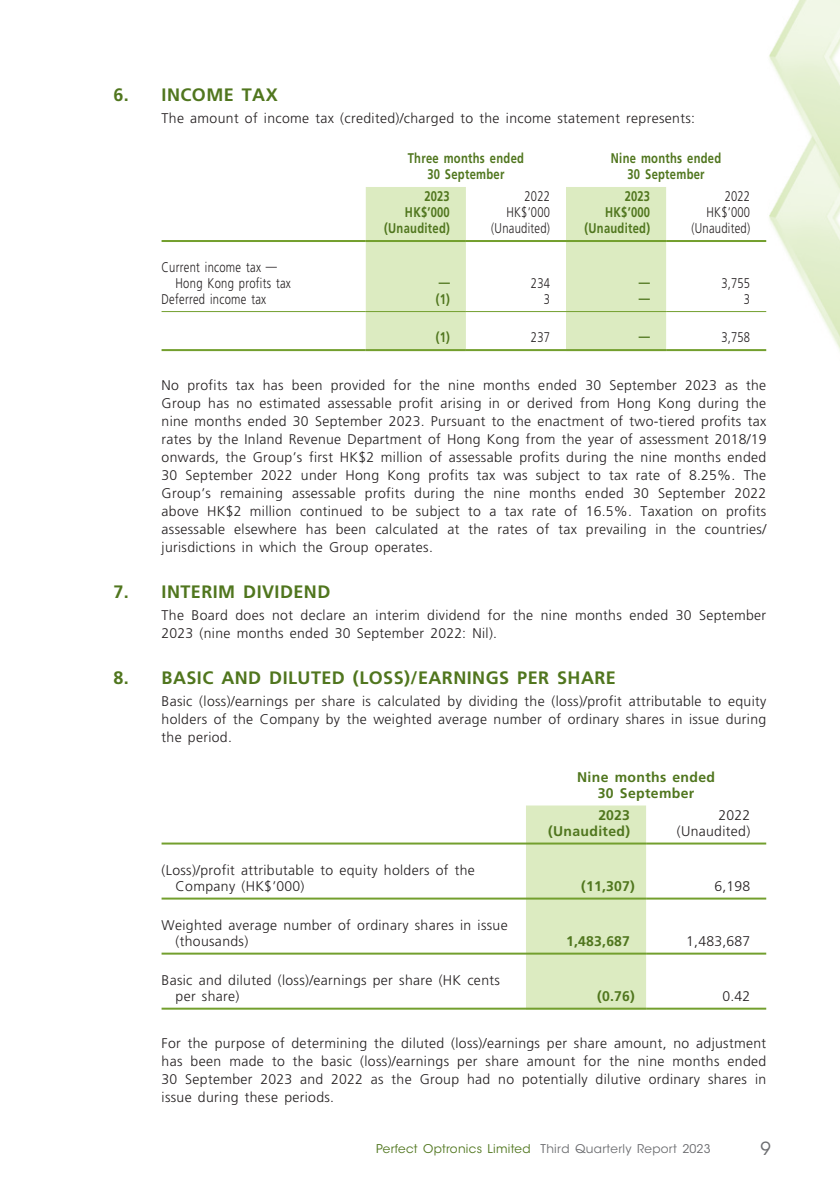
<style>
.page{position:relative;width:840px;height:1191px;background:#fff}
.page>*{position:absolute;margin:0;border:0;box-sizing:border-box;transform-origin:0 0}
._17_H1__Note{font:700 18px "Frutiger LT Std";letter-spacing:.025em;color:#50761e}
.t1{font:18px "ITC Avant Garde Std";color:#6c6d70}
._02_Note_Text{font:300 14px/18px "Frutiger LT Std";letter-spacing:.025em;color:#231f20;text-align:justify}
._29_Table_Stub__Note{font:300 14px/16px "Frutiger LT Std";letter-spacing:.025em;color:#231f20}
._02_Note_Text-2{font:700 14px/16px "Frutiger LT Std";letter-spacing:.025em;color:#50761e;text-align:center;scale:.8 1}
._02_Note_Text-3{font:700 14px/16px "Frutiger LT Std";letter-spacing:.025em;color:#50761e;text-align:center}
._02_Note_Text-4{font:300 14px "Frutiger LT Std";letter-spacing:.025em;color:#231f20;scale:.8 1}
._29_Table_Stub__Note-2{font:300 14px/16px "Frutiger LT Std";letter-spacing:.025em;color:#231f20;scale:.8 1}
.t2{font:12px "ITC Avant Garde Std";letter-spacing:.025em;color:#6c6d70}
.s1{color:#50761e}
</style>
<div class="page">
<img style="left:161px;top:0;width:678px;height:1010px">
<svg style="left:365px;top:187px;width:300px;height:162px;fill:#dcebc1"></svg>
<hr style="left:161px;top:240px;width:204px;height:2px;background:#739f2e">
<hr style="left:365px;top:240px;width:100px;height:2px;background:#739f2e">
<hr style="left:465px;top:240px;width:100px;height:2px;background:#739f2e">
<hr style="left:565px;top:240px;width:100px;height:2px;background:#739f2e">
<hr style="left:665px;top:240px;width:100px;height:2px;background:#739f2e">
<hr style="left:161px;top:311px;width:204px;height:1px;background:#739f2e">
<hr style="left:365px;top:311px;width:100px;height:1px;background:#739f2e">
<hr style="left:465px;top:311px;width:100px;height:1px;background:#739f2e">
<hr style="left:565px;top:311px;width:100px;height:1px;background:#739f2e">
<hr style="left:665px;top:311px;width:100px;height:1px;background:#739f2e">
<hr style="left:161px;top:349px;width:204px;height:2px;background:#739f2e">
<hr style="left:365px;top:349px;width:100px;height:2px;background:#739f2e">
<hr style="left:465px;top:349px;width:100px;height:2px;background:#739f2e">
<hr style="left:565px;top:349px;width:100px;height:2px;background:#739f2e">
<hr style="left:665px;top:349px;width:100px;height:2px;background:#739f2e">
<div style="left:525px;top:805px;width:120px;height:202px;background:#dcebc1"></div>
<hr style="left:161px;top:842px;width:364px;height:2px;background:#739f2e">
<hr style="left:525px;top:842px;width:120px;height:2px;background:#739f2e">
<hr style="left:645px;top:842px;width:120px;height:2px;background:#739f2e">
<hr style="left:161px;top:897px;width:364px;height:2px;background:#739f2e">
<hr style="left:525px;top:897px;width:120px;height:2px;background:#739f2e">
<hr style="left:645px;top:897px;width:120px;height:2px;background:#739f2e">
<hr style="left:161px;top:952px;width:364px;height:2px;background:#739f2e">
<hr style="left:525px;top:952px;width:120px;height:2px;background:#739f2e">
<hr style="left:645px;top:952px;width:120px;height:2px;background:#739f2e">
<hr style="left:161px;top:1007px;width:364px;height:2px;background:#739f2e">
<hr style="left:525px;top:1007px;width:120px;height:2px;background:#739f2e">
<hr style="left:645px;top:1007px;width:120px;height:2px;background:#739f2e">
<p class="_17_H1__Note" style="left:113px;top:84px;width:166px">6. INCOME TAX</p>
<p class="_02_Note_Text" style="left:161px;top:109px;width:534px">The amount of income tax (credited)/charged to the income statement represents:</p>
<p class="_02_Note_Text-2" style="left:407px;top:150px;width:147px">Three months ended<br>30 September</p>
<p class="_02_Note_Text-2" style="left:610px;top:150px;width:139px">Nine months ended<br>30 September</p>
<p class="_02_Note_Text-2" style="left:424px;top:188px;width:33px">2023</p>
<p class="_02_Note_Text-4" style="left:524px;top:188px;width:33px">2022</p>
<p class="_02_Note_Text-2" style="left:624px;top:188px;width:33px">2023</p>
<p class="_02_Note_Text-4" style="left:724px;top:188px;width:33px">2022</p>
<p class="_02_Note_Text-2" style="left:405px;top:204px;width:58px">HK$’000</p>
<p class="_02_Note_Text-4" style="left:506px;top:204px;width:56px">HK$’000</p>
<p class="_02_Note_Text-2" style="left:605px;top:204px;width:58px">HK$’000</p>
<p class="_02_Note_Text-4" style="left:706px;top:204px;width:56px">HK$’000</p>
<p class="_02_Note_Text-2" style="left:384px;top:220px;width:83px">(Unaudited)</p>
<p class="_02_Note_Text-4" style="left:491px;top:220px;width:75px">(Unaudited)</p>
<p class="_02_Note_Text-2" style="left:584px;top:220px;width:83px">(Unaudited)</p>
<p class="_02_Note_Text-4" style="left:691px;top:220px;width:75px">(Unaudited)</p>
<p class="_29_Table_Stub__Note-2" style="left:175px;top:260px;width:145px;text-indent:-14px">Current income tax —<br>Hong Kong profits tax</p>
<p class="_02_Note_Text-2" style="left:438px;top:274px;width:15px">—</p>
<p class="_02_Note_Text-4" style="left:530px;top:275px;width:25px">234</p>
<p class="_02_Note_Text-2" style="left:638px;top:274px;width:15px">—</p>
<p class="_02_Note_Text-4" style="left:721px;top:275px;width:37px">3,755</p>
<p class="_29_Table_Stub__Note-2" style="left:161px;top:292px;width:132px">Deferred income tax</p>
<p class="_02_Note_Text-2" style="left:435px;top:291px;width:19px">(1)</p>
<p class="_02_Note_Text-4" style="left:543px;top:291px;width:9px">3</p>
<p class="_02_Note_Text-2" style="left:638px;top:290px;width:15px">—</p>
<p class="_02_Note_Text-4" style="left:743px;top:291px;width:9px">3</p>
<p class="_02_Note_Text-2" style="left:435px;top:329px;width:19px">(1)</p>
<p class="_02_Note_Text-4" style="left:530px;top:329px;width:25px">237</p>
<p class="_02_Note_Text-2" style="left:638px;top:328px;width:15px">—</p>
<p class="_02_Note_Text-4" style="left:721px;top:329px;width:37px">3,758</p>
<p class="_02_Note_Text" style="left:161px;top:376px;width:606px">No profits tax has been provided for the nine months ended 30 September 2023 as the Group has no estimated assessable profit arising in or derived from Hong Kong during the nine months ended 30 September 2023. Pursuant to the enactment of two-tiered profits tax rates by the Inland Revenue Department of Hong Kong from the year of assessment 2018/19 onwards, the Group’s first HK$2 million of assessable profits during the nine months ended 30 September 2022 under Hong Kong profits tax was subject to tax rate of 8.25%. The Group’s remaining assessable profits during the nine months ended 30 September 2022 above HK$2 million continued to be subject to a tax rate of 16.5%. Taxation on profits assessable elsewhere has been calculated at the rates of tax prevailing in the countries/ jurisdictions in which the Group operates.</p>
<p class="_17_H1__Note" style="left:113px;top:581px;width:218px">7. INTERIM DIVIDEND</p>
<p class="_02_Note_Text" style="left:161px;top:606px;width:606px">The Board does not declare an interim dividend for the nine months ended 30 September<br>2023 (nine months ended 30 September 2022: Nil).</p>
<p class="_17_H1__Note" style="left:113px;top:667px;width:503px">8. BASIC AND DILUTED (LOSS)/EARNINGS PER SHARE</p>
<p class="_02_Note_Text" style="left:161px;top:692px;width:606px">Basic (loss)/earnings per share is calculated by dividing the (loss)/profit attributable to equity holders of the Company by the weighted average number of ordinary shares in issue during the period.</p>
<p class="_02_Note_Text-3" style="left:576px;top:769px;width:139px">Nine months ended<br>30 September</p>
<p class="_02_Note_Text-3" style="left:598px;top:807px;width:33px">2023</p>
<p class="_02_Note_Text" style="left:718px;top:806px;width:33px">2022</p>
<p class="_02_Note_Text-3" style="left:547px;top:823px;width:83px">(Unaudited)</p>
<p class="_02_Note_Text" style="left:676px;top:822px;width:75px">(Unaudited)</p>
<p class="_29_Table_Stub__Note" style="left:175px;top:862px;width:301px;text-indent:-14px">(Loss)/profit attributable to equity holders of the<br>Company (HK$’000)</p>
<p class="_02_Note_Text-3" style="left:581px;top:878px;width:55px">(11,307)</p>
<p class="_02_Note_Text" style="left:714px;top:877px;width:37px">6,198</p>
<p class="_29_Table_Stub__Note" style="left:175px;top:917px;width:333px;text-indent:-14px">Weighted average number of ordinary shares in issue (thousands)</p>
<p class="_02_Note_Text-3" style="left:566px;top:933px;width:65px">1,483,687</p>
<p class="_02_Note_Text" style="left:686px;top:932px;width:65px">1,483,687</p>
<p class="_29_Table_Stub__Note" style="left:175px;top:972px;width:325px;text-indent:-14px">Basic and diluted (loss)/earnings per share (HK cents per share)</p>
<p class="_02_Note_Text-3" style="left:597px;top:988px;width:39px">(0.76)</p>
<p class="_02_Note_Text" style="left:722px;top:987px;width:29px">0.42</p>
<p class="_02_Note_Text" style="left:161px;top:1034px;width:606px">For the purpose of determining the diluted (loss)/earnings per share amount, no adjustment has been made to the basic (loss)/earnings per share amount for the nine months ended 30 September 2023 and 2022 as the Group had no potentially dilutive ordinary shares in issue during these periods.</p>
<p class="t2" style="left:376px;top:1141px;width:336px"><span class="s1">Perfect Optronics Limited</span> Third Quarterly Report 2023</p>
<p class="t1" style="left:760px;top:1137px;width:12px">9</p>
</div>
